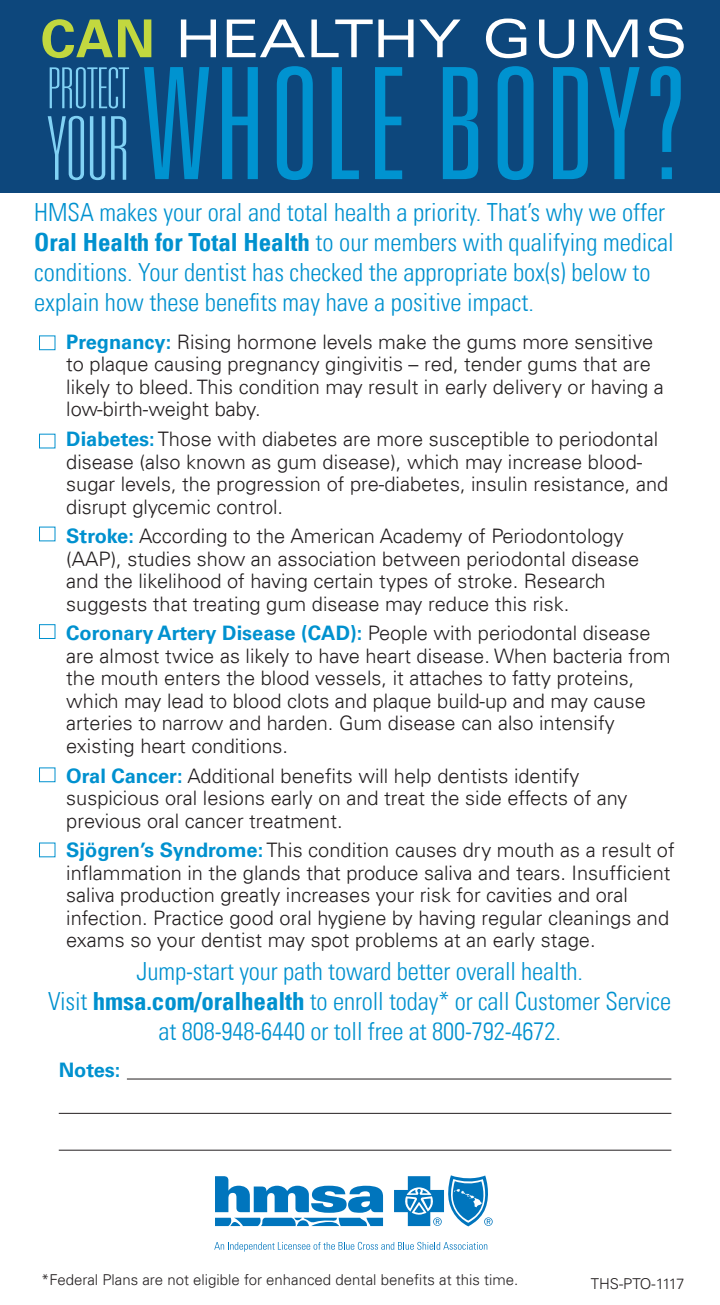
<style>
.page{position:relative;width:720px;height:1305px;background:#fff}
.page>*{position:absolute;margin:0;border:0;box-sizing:border-box;transform-origin:0 0}
.t1{font:300 condensed 25px/30px "Univers LT";color:#0091cf}
.t2{font:300 20px/22.5px "Univers LT";color:#231f20}
.t3{font:700 20px "Univers LT";color:#0091cf}
.t4{font:300 15px "Univers LT";color:#231f20}
.t5{font:300 15px "Univers LT";letter-spacing:-.055em;color:#231f20}
.s1{font-weight:700}
.s2{font-weight:700;color:#0091cf}
</style>
<div class="page">
<div style="left:39px;top:336px;width:16px;height:14px;border:1px solid #0091cf"></div>
<div style="left:39px;top:434px;width:16px;height:14px;border:1px solid #0091cf"></div>
<div style="left:39px;top:768px;width:16px;height:14px;border:1px solid #0091cf"></div>
<div style="left:39px;top:527px;width:16px;height:14px;border:1px solid #0091cf"></div>
<div style="left:39px;top:843px;width:16px;height:14px;border:1px solid #0091cf"></div>
<div style="left:39px;top:624px;width:16px;height:15px;border:1px solid #0091cf"></div>
<hr style="left:59px;top:1113px;width:612px;height:1px;background:#231f20">
<hr style="left:59px;top:1150px;width:612px;height:1px;background:#231f20">
<hr style="left:127px;top:1079px;width:544px;height:1px;background:#231f20">
<div style="left:0;top:0;width:720px;height:192px;background:#0d477c"></div>
<svg style="left:144px;top:66px;width:537px;height:114px"></svg>
<svg style="left:181px;top:19px;width:503px;height:39px"></svg>
<svg style="left:42px;top:19px;width:109px;height:39px"></svg>
<svg style="left:48px;top:116px;width:78px;height:64px"></svg>
<svg style="left:50px;top:67px;width:79px;height:41px"></svg>
<svg style="left:394px;top:1175px;width:99px;height:51px"></svg>
<svg style="left:215px;top:1176px;width:168px;height:50px"></svg>
<svg style="left:214px;top:1242px;width:273px;height:10px"></svg>
<p class="t1" style="left:34px;top:198px;width:641px">HMSA makes your oral and total health a priority. That’s why we offer <span class="s1">Oral Health for Total Health</span> to our members with qualifying medical conditions. Your dentist has checked the appropriate box(s) below to explain how these benefits may have a positive impact.</p>
<p class="t2" style="left:66px;top:331px;width:599px"><span class="s2">Pregnancy:</span> Rising hormone levels make the gums more sensitive to plaque causing pregnancy gingivitis – red, tender gums that are likely to bleed. This condition may result in early delivery or having a low-birth-weight baby.</p>
<p class="t2" style="left:66px;top:428px;width:604px"><span class="s2">Diabetes:</span> Those with diabetes are more susceptible to periodontal disease (also known as gum disease), which may increase blood&shy;sugar levels, the progression of pre-diabetes, insulin resistance, and disrupt glycemic control.</p>
<p class="t2" style="left:66px;top:525px;width:575px"><span class="s2">Stroke:</span> According to the American Academy of Periodontology (AAP), studies show an association between periodontal disease and the likelihood of having certain types of stroke. Research suggests that treating gum disease may reduce this risk.</p>
<p class="t2" style="left:66px;top:622px;width:606px"><span class="s2">Coronary Artery Disease (CAD):</span> People with periodontal disease are almost twice as likely to have heart disease. When bacteria from the mouth enters the blood vessels, it attaches to fatty proteins, which may lead to blood clots and plaque build-up and may cause arteries to narrow and harden. Gum disease can also intensify existing heart conditions.</p>
<p class="t2" style="left:66px;top:764px;width:563px"><span class="s2">Oral Cancer:</span> Additional benefits will help dentists identify suspicious oral lesions early on and treat the side effects of any previous oral cancer treatment.</p>
<p class="t2" style="left:66px;top:839px;width:610px"><span class="s2">Sjögren’s Syndrome:</span> This condition causes dry mouth as a result of inflammation in the glands that produce saliva and tears. Insufficient saliva production greatly increases your risk for cavities and oral infection. Practice good oral hygiene by having regular cleanings and exams so your dentist may spot problems at an early stage.</p>
<p class="t1" style="left:48px;top:957px;width:625px;text-align:center">Jump-start your path toward better overall health.<br>Visit <span class="s1">hmsa.com/oralhealth</span> to enroll today* or call Customer Service</p>
<p class="t1" style="left:159px;top:1017px;width:404px">at 808-948-6440 or toll free at 800-792-4672.</p>
<p class="t3" style="left:59px;top:1058px;width:63px">Notes:</p>
<p class="t4" style="left:41px;top:1271px;width:479px">*Federal Plans are not eligible for enhanced dental benefits at this time.</p>
<p class="t5" style="left:591px;top:1275px;width:95px">THS-PTO-1117</p>
</div>
